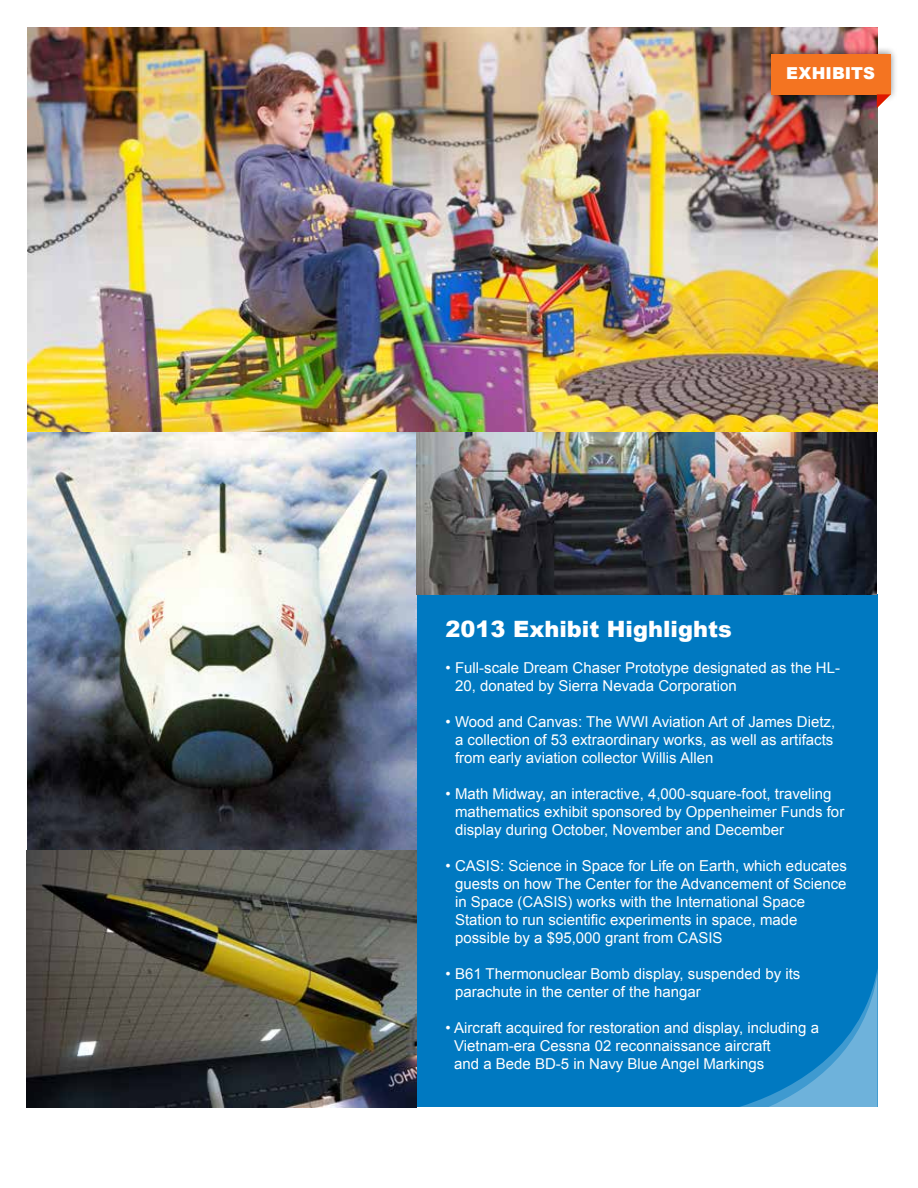
<style>
.page{position:relative;width:918px;height:1188px;background:#fff}
.page>*{position:absolute;margin:0;border:0;box-sizing:border-box;transform-origin:0 0}
.t1{font:900 22.5px "Arial";color:#fff}
.t2{font:900 16.5px "Arial";letter-spacing:.005em;color:#fff}
.t3{font:15px/18px "Arial";color:#fff}
</style>
<div class="page">
<div style="left:417px;top:594px;width:461px;height:513px;background:#0079c1"></div>
<svg style="left:740px;top:969px;width:138px;height:138px"></svg>
<img style="left:27px;top:27px;width:850px;height:405px">
<img style="left:27px;top:433px;width:390px;height:675px">
<img style="left:416px;top:432px;width:461px;height:163px">
<div style="left:763px;top:46px;width:135px;height:56px;background:#000;opacity:.5"></div>
<div style="left:771px;top:54px;width:119px;height:40px;background:#f47421"></div>
<svg style="left:877px;top:94px;width:13px;height:14px"></svg>
<p class="t2" style="left:786px;top:61px;width:90px">EXHIBITS</p>
<h1 class="t1" style="left:446px;top:613px;width:288px">2013 Exhibit Highlights</h1>
<p class="t3" style="left:455px;top:659px;width:387px;text-indent:-9px">• Full-scale Dream Chaser Prototype designated as the HL-<br>20, donated by Sierra Nevada Corporation</p>
<p class="t3" style="left:455px;top:713px;width:382px;text-align:justify;text-indent:-9px">• Wood and Canvas: The WWI Aviation Art of James Dietz, a collection of 53 extraordinary works, as well as artifacts from early aviation collector Willis Allen</p>
<p class="t3" style="left:455px;top:785px;width:391px;text-indent:-9px">• Math Midway, an interactive, 4,000-square-foot, traveling mathematics exhibit sponsored by Oppenheimer Funds for display during October, November and December</p>
<p class="t3" style="left:455px;top:857px;width:393px;text-indent:-9px">• CASIS: Science in Space for Life on Earth, which educates guests on how The Center for the Advancement of Science in Space (CASIS) works with the International Space Station to run scientific experiments in space, made possible by a $95,000 grant from CASIS</p>
<p class="t3" style="left:455px;top:965px;width:347px;text-indent:-9px">• B61 Thermonuclear Bomb display, suspended by its parachute in the center of the hangar</p>
<p class="t3" style="left:454px;top:1019px;width:366px;text-indent:-9px">• Aircraft acquired for restoration and display, including a<br>Vietnam-era Cessna 02 reconnaissance aircraft<br>and a Bede BD-5 in Navy Blue Angel Markings</p>
</div>
